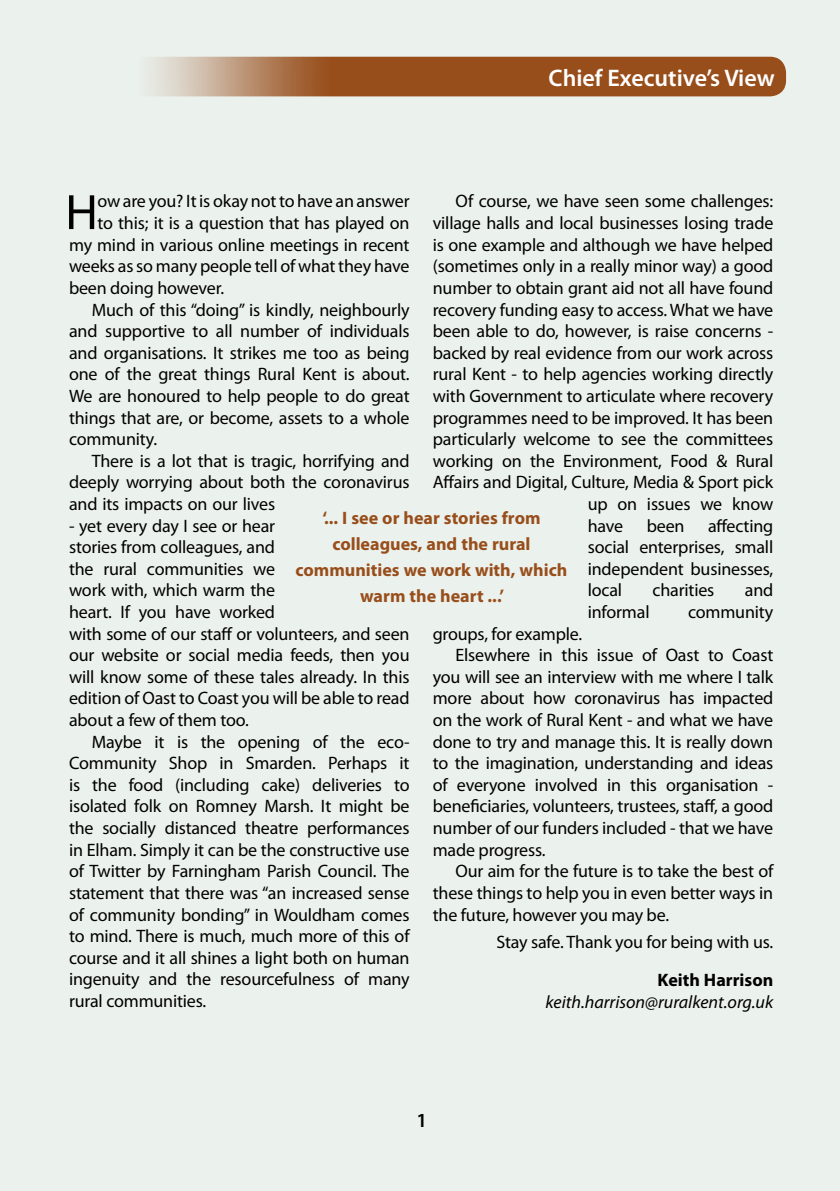
<style>
.page{position:relative;width:840px;height:1191px;background:#fff}
.page>*{position:absolute;margin:0;border:0;box-sizing:border-box;transform-origin:0 0}
.t1{font:50px "Myriad Pro";color:#000}
.t2{font:600 24px "Myriad Pro";color:#fff}
.t3{font:600 20px "Myriad Pro";color:#000}
.t4{font:18px/21.6px "Myriad Pro";letter-spacing:-.01em;color:#000;text-align:justify}
.t5{font:700 18px/26px "Myriad Pro";color:#984e1b;text-align:center}
.t6{font:italic 18px "Myriad Pro";color:#000}
.t7{font:700 18px "Myriad Pro";color:#000}
</style>
<div class="page">
<div style="left:0;top:0;width:839px;height:1191px;background:#ebf1ed"></div>
<img style="left:69px;top:57px;width:716px;height:39px">
<h2 class="t2" style="left:548px;top:62px;width:227px">Chief Executive’s View</h2>
<p class="t4" style="left:455px;top:190px;width:319px">Of course, we have seen some challenges:</p>
<p class="t4" style="left:432px;top:212px;width:342px">village halls and local businesses losing trade</p>
<p class="t4" style="left:432px;top:233px;width:342px">is one example and although we have helped</p>
<p class="t4" style="left:432px;top:255px;width:342px">(sometimes only in a really minor way) a good</p>
<p class="t4" style="left:432px;top:277px;width:342px">number to obtain grant aid not all have found</p>
<p class="t4" style="left:432px;top:298px;width:342px">recovery funding easy to access. What we have</p>
<p class="t4" style="left:432px;top:320px;width:342px">been able to do, however, is raise concerns -</p>
<p class="t4" style="left:432px;top:341px;width:342px">backed by real evidence from our work across</p>
<p class="t4" style="left:432px;top:363px;width:342px">rural Kent - to help agencies working directly</p>
<p class="t4" style="left:432px;top:385px;width:342px">with Government to articulate where recovery</p>
<p class="t4" style="left:432px;top:406px;width:342px">programmes need to be improved. It has been</p>
<p class="t4" style="left:432px;top:428px;width:342px">particularly welcome to see the committees</p>
<p class="t4" style="left:432px;top:449px;width:342px">working on the Environment, Food &amp; Rural</p>
<p class="t4" style="left:432px;top:471px;width:342px">Affairs and Digital, Culture, Media &amp; Sport pick</p>
<p class="t4" style="left:587px;top:493px;width:187px">up on issues we know</p>
<p class="t4" style="left:587px;top:514px;width:37px">have</p>
<p class="t4" style="left:646px;top:514px;width:39px">been</p>
<h1 class="t1" style="left:65px;top:181px;width:34px">H</h1>
<p class="t4" style="left:97px;top:190px;width:313px">ow are you? It is okay not to have an answer</p>
<p class="t4" style="left:97px;top:212px;width:313px">to this; it is a question that has played on</p>
<p class="t4" style="left:69px;top:233px;width:342px">my mind in various online meetings in recent</p>
<p class="t4" style="left:69px;top:255px;width:342px">weeks as so many people tell of what they have</p>
<p class="t4" style="left:69px;top:277px;width:156px">been doing however.</p>
<p class="t4" style="left:92px;top:298px;width:319px">Much of this “doing” is kindly, neighbourly</p>
<p class="t4" style="left:69px;top:320px;width:342px">and supportive to all number of individuals</p>
<p class="t4" style="left:69px;top:341px;width:342px">and organisations. It strikes me too as being</p>
<p class="t4" style="left:69px;top:363px;width:342px">one of the great things Rural Kent is about.</p>
<p class="t4" style="left:69px;top:385px;width:342px">We are honoured to help people to do great</p>
<p class="t4" style="left:69px;top:406px;width:342px">things that are, or become, assets to a whole</p>
<p class="t4" style="left:69px;top:428px;width:89px">community.</p>
<p class="t4" style="left:92px;top:449px;width:319px">There is a lot that is tragic, horrifying and</p>
<p class="t4" style="left:69px;top:471px;width:342px">deeply worrying about both the coronavirus</p>
<p class="t4" style="left:69px;top:493px;width:207px">and its impacts on our lives</p>
<p class="t4" style="left:69px;top:514px;width:342px;text-align:left">- yet every day I see or hear<br>stories from colleagues, and<br>the rural communities we<br>work with, which warm the<br>heart. If you have worked<br>with some of our staff or volunteers, and seen our website or social media feeds, then you will know some of these tales already. In this edition of Oast to Coast you will be able to read about a few of them too.</p>
<p class="t4" style="left:69px;top:730px;width:342px;text-indent:23px">Maybe it is the opening of the eco-Community Shop in Smarden. Perhaps it is the food (including cake) deliveries to isolated folk on Romney Marsh. It might be the socially distanced theatre performances in Elham. Simply it can be the constructive use of Twitter by Farningham Parish Council. The statement that there was “an increased sense of community bonding” in Wouldham comes to mind. There is much, much more of this of course and it all shines a light both on human ingenuity and the resourcefulness of many rural communities.</p>
<p class="t5" style="left:295px;top:504px;width:273px">‘... I see or hear stories from colleagues, and the rural communities we work with, which warm the heart ...’</p>
<p class="t4" style="left:587px;top:514px;width:187px;text-indent:120px">affecting social enterprises, small independent businesses, local</p>
<p class="t4" style="left:652px;top:579px;width:63px">charities</p>
<p class="t4" style="left:744px;top:579px;width:30px">and</p>
<p class="t4" style="left:587px;top:601px;width:63px">informal</p>
<p class="t4" style="left:687px;top:601px;width:87px">community</p>
<p class="t4" style="left:432px;top:622px;width:151px">groups, for example.</p>
<p class="t4" style="left:455px;top:644px;width:319px">Elsewhere in this issue of Oast to Coast</p>
<p class="t4" style="left:432px;top:665px;width:342px">you will see an interview with me where I talk</p>
<p class="t4" style="left:432px;top:687px;width:342px">more about how coronavirus has impacted</p>
<p class="t4" style="left:432px;top:709px;width:342px">on the work of Rural Kent - and what we have</p>
<p class="t4" style="left:432px;top:730px;width:342px">done to try and manage this. It is really down</p>
<p class="t4" style="left:432px;top:752px;width:342px">to the imagination, understanding and ideas</p>
<p class="t4" style="left:432px;top:773px;width:342px">of everyone involved in this organisation -</p>
<p class="t4" style="left:432px;top:795px;width:342px">beneficiaries, volunteers, trustees, staff, a good</p>
<p class="t4" style="left:432px;top:817px;width:342px">number of our funders included - that we have</p>
<p class="t4" style="left:432px;top:838px;width:114px">made progress.</p>
<p class="t4" style="left:455px;top:860px;width:319px">Our aim for the future is to take the best of</p>
<p class="t4" style="left:432px;top:881px;width:342px">these things to help you in even better ways in</p>
<p class="t4" style="left:432px;top:903px;width:238px">the future, however you may be.</p>
<p class="t4" style="left:496px;top:930px;width:278px">Stay safe. Thank you for being with us.</p>
<p class="t7" style="left:657px;top:968px;width:117px">Keith Harrison</p>
<p class="t6" style="left:545px;top:990px;width:229px">keith.harrison@ruralkent.org.uk</p>
<p class="t3" style="left:416px;top:1107px;width:12px">1</p>
</div>
